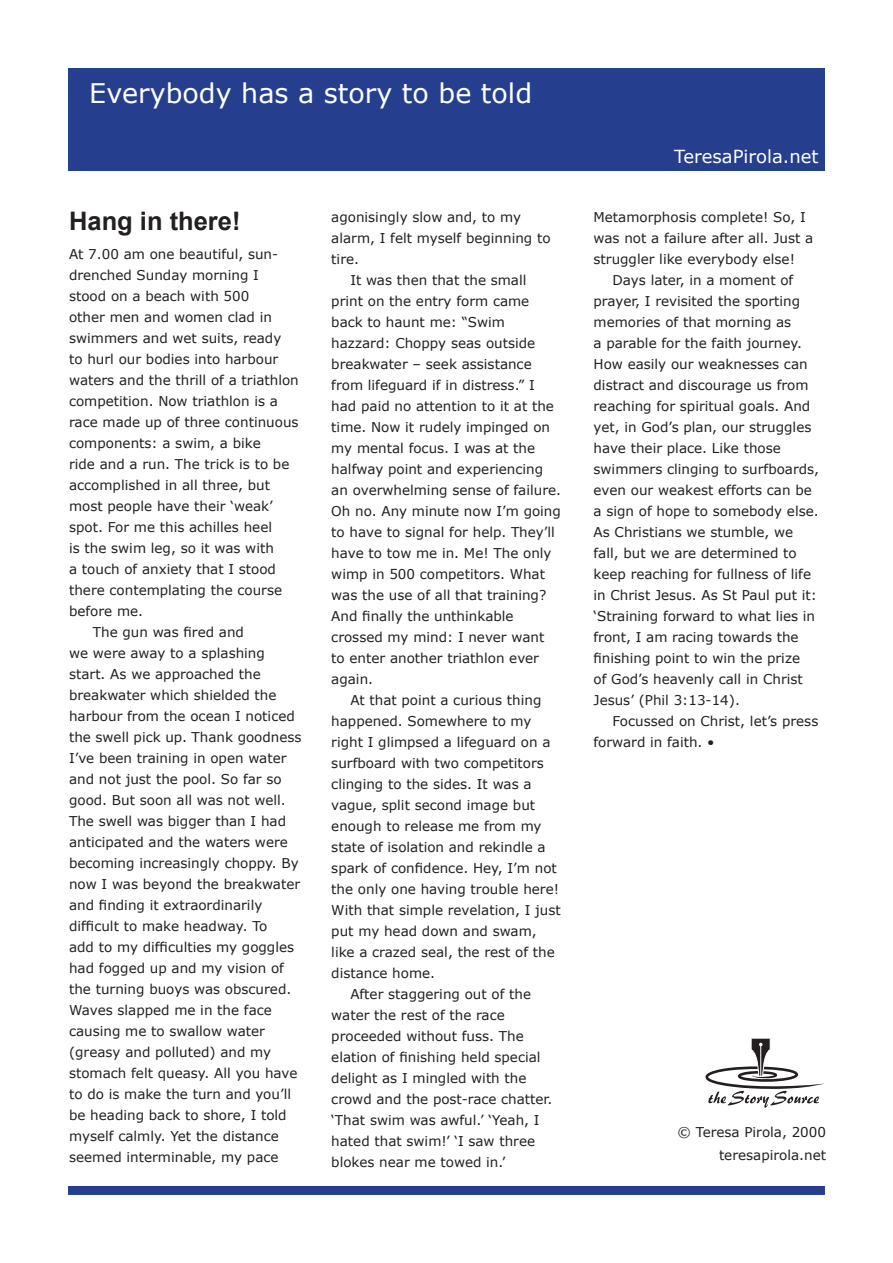
<style>
.page{position:relative;width:893px;height:1263px;background:#fff}
.page>*{position:absolute;margin:0;border:0;box-sizing:border-box;transform-origin:0 0}
.t1{font:27px "MS Reference Sans Serif";color:#fff}
.t2{font:700 25.5px "Arial";color:#231f20}
.t3{font:18px "MS Reference Sans Serif";color:#fff}
.t4{font:13.5px/21px "MS Reference Sans Serif";color:#231f20}
</style>
<div class="page">
<div style="left:68px;top:68px;width:757px;height:102px;background:#253f8e"></div>
<svg style="left:705px;top:1039px;width:119px;height:69px"></svg>
<div style="left:68px;top:1186px;width:757px;height:9px;background:#253f8e"></div>
<p class="t1" style="left:89px;top:76px;width:444px">Everybody has a story to be told</p>
<p class="t2" style="left:69px;top:204px;width:173px">Hang in there!</p>
<p class="t4" style="left:69px;top:243px;width:231px">At 7.00 am one beautiful, sun&shy;drenched Sunday morning I stood on a beach with 500<br>other men and women clad in swimmers and wet suits, ready<br>to hurl our bodies into harbour waters and the thrill of a triathlon competition. Now triathlon is a race made up of three continuous components: a swim, a bike<br>ride and a run. The trick is to be accomplished in all three, but most people have their ‘weak’ spot. For me this achilles heel<br>is the swim leg, so it was with<br>a touch of anxiety that I stood there contemplating the course before me.</p>
<p class="t4" style="left:69px;top:621px;width:234px;text-indent:24px">The gun was fired and<br>we were away to a splashing start. As we approached the breakwater which shielded the harbour from the ocean I noticed the swell pick up. Thank goodness<br>I’ve been training in open water and not just the pool. So far so good. But soon all was not well.<br>The swell was bigger than I had anticipated and the waters were becoming increasingly choppy. By now I was beyond the breakwater and finding it extraordinarily difficult to make headway. To<br>add to my difficulties my goggles had fogged up and my vision of the turning buoys was obscured.<br>Waves slapped me in the face causing me to swallow water (greasy and polluted) and my stomach felt queasy. All you have to do is make the turn and you’ll be heading back to shore, I told myself calmly. Yet the distance seemed interminable, my pace</p>
<p class="t4" style="left:331px;top:206px;width:221px">agonisingly slow and, to my alarm, I felt myself beginning to tire.</p>
<p class="t4" style="left:331px;top:269px;width:231px;text-indent:19px">It was then that the small print on the entry form came back to haunt me: “Swim hazzard: Choppy seas outside breakwater – seek assistance from lifeguard if in distress.” I had paid no attention to it at the time. Now it rudely impinged on my mental focus. I was at the halfway point and experiencing an overwhelming sense of failure.<br>Oh no. Any minute now I’m going to have to signal for help. They’ll have to tow me in. Me! The only wimp in 500 competitors. What was the use of all that training?<br>And finally the unthinkable crossed my mind: I never want to enter another triathlon ever again.</p>
<p class="t4" style="left:331px;top:689px;width:231px;text-indent:19px">At that point a curious thing happened. Somewhere to my right I glimpsed a lifeguard on a surfboard with two competitors clinging to the sides. It was a vague, split second image but enough to release me from my state of isolation and rekindle a spark of confidence. Hey, I’m not the only one having trouble here!<br>With that simple revelation, I just put my head down and swam, like a crazed seal, the rest of the distance home.</p>
<p class="t4" style="left:331px;top:983px;width:223px;text-indent:19px">After staggering out of the water the rest of the race proceeded without fuss. The elation of finishing held special delight as I mingled with the crowd and the post-race chatter. ‘That swim was awful.’ ‘Yeah, I hated that swim!’ ‘I saw three blokes near me towed in.’</p>
<p class="t3" style="left:674px;top:145px;width:146px">TeresaPirola.net</p>
<p class="t4" style="left:594px;top:206px;width:221px">Metamorphosis complete! So, I was not a failure after all. Just a struggler like everybody else!</p>
<p class="t4" style="left:594px;top:269px;width:227px;text-indent:19px">Days later, in a moment of prayer, I revisited the sporting memories of that morning as<br>a parable for the faith journey.<br>How easily our weaknesses can distract and discourage us from reaching for spiritual goals. And yet, in God’s plan, our struggles have their place. Like those swimmers clinging to surfboards, even our weakest efforts can be a sign of hope to somebody else.<br>As Christians we stumble, we fall, but we are determined to keep reaching for fullness of life in Christ Jesus. As St Paul put it: ‘Straining forward to what lies in front, I am racing towards the finishing point to win the prize<br>of God’s heavenly call in Christ<br>Jesus’ (Phil 3:13-14).</p>
<p class="t4" style="left:594px;top:710px;width:226px;text-indent:19px">Focussed on Christ, let’s press forward in faith. •</p>
<p class="t4" style="left:677px;top:1121px;width:150px">© Teresa Pirola, 2000</p>
<p class="t4" style="left:719px;top:1144px;width:109px">teresapirola.net</p>
</div>
